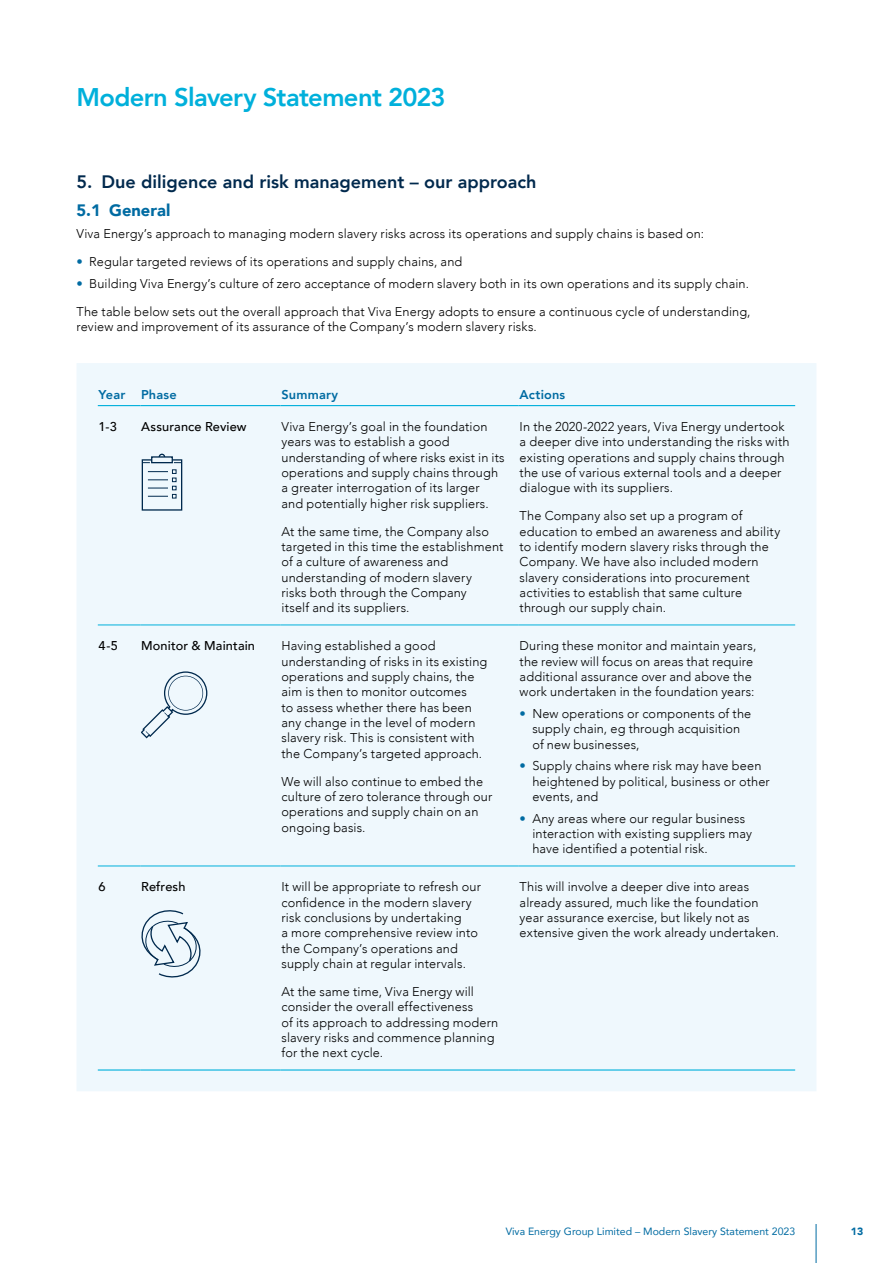
<style>
.page{position:relative;width:893px;height:1263px;background:#fff}
.page>*{position:absolute;margin:0;border:0;box-sizing:border-box;transform-origin:0 0}
.t1{font:800 25.5px "Avenir";letter-spacing:-.025em;color:#00b0db}
.t2{font:800 18px "Avenir";color:#00294d}
.t3{font:900 16.5px "Avenir";color:#006ba2}
.t4{font:300 12.75px/15.3px "Avenir";letter-spacing:.01em;color:#000}
.t5{font:500 12.75px "Avenir";letter-spacing:.01em;color:#000}
.t6{font:800 12.75px "Avenir";letter-spacing:.015em;color:#006ba2}
.t7{font:10.5px "Avenir";color:#006ba2}
.t8{font:900 10.5px "Avenir";color:#006ba2}
.s1{color:#006ba2}
</style>
<div class="page">
<div style="left:77px;top:363px;width:739px;height:728px;background:#eff8fd"></div>
<hr style="left:98px;top:625px;width:42px;height:1px;background:#00b0db">
<hr style="left:140px;top:625px;width:141px;height:1px;background:#00b0db">
<hr style="left:281px;top:625px;width:238px;height:1px;background:#00b0db">
<hr style="left:519px;top:625px;width:276px;height:1px;background:#00b0db">
<hr style="left:98px;top:405px;width:42px;height:1px;background:#00b0db">
<hr style="left:140px;top:405px;width:141px;height:1px;background:#00b0db">
<hr style="left:281px;top:405px;width:238px;height:1px;background:#00b0db">
<hr style="left:519px;top:405px;width:276px;height:1px;background:#00b0db">
<hr style="left:98px;top:1069px;width:42px;height:1px;background:#00b0db">
<hr style="left:140px;top:1069px;width:141px;height:1px;background:#00b0db">
<hr style="left:281px;top:1069px;width:238px;height:1px;background:#00b0db">
<hr style="left:519px;top:1069px;width:276px;height:1px;background:#00b0db">
<hr style="left:98px;top:866px;width:42px;height:1px;background:#00b0db">
<hr style="left:140px;top:866px;width:141px;height:1px;background:#00b0db">
<hr style="left:281px;top:866px;width:238px;height:1px;background:#00b0db">
<hr style="left:519px;top:866px;width:276px;height:1px;background:#00b0db">
<svg style="left:141px;top:453px;width:42px;height:58px"></svg>
<svg style="left:141px;top:671px;width:66px;height:67px"></svg>
<svg style="left:141px;top:910px;width:60px;height:67px"></svg>
<hr style="left:816px;top:1224px;width:1px;height:39px;background:#006ba2">
<h1 class="t1" style="left:77px;top:78px;width:371px">Modern Slavery Statement 2023</h1>
<h2 class="t2" style="left:77px;top:168px;width:462px">5. Due diligence and risk management – our approach</h2>
<p class="t3" style="left:77px;top:197px;width:95px">5.1 General</p>
<p class="t4" style="left:77px;top:226px;width:629px">Viva Energy’s approach to managing modern slavery risks across its operations and supply chains is based on:</p>
<p class="t4" style="left:77px;top:254px;width:387px"><span class="s1">•</span> Regular targeted reviews of its operations and supply chains, and</p>
<p class="t4" style="left:77px;top:269px;width:676px;line-height:28px"><span class="s1">•</span> Building Viva Energy’s culture of zero acceptance of modern slavery both in its own operations and its supply chain.<br>The table below sets out the overall approach that Viva Energy adopts to ensure a continuous cycle of understanding,</p>
<p class="t4" style="left:77px;top:319px;width:462px">review and improvement of its assurance of the Company’s modern slavery risks.</p>
<p class="t6" style="left:99px;top:385px;width:80px">Year Phase</p>
<p class="t6" style="left:281px;top:385px;width:58px">Summary</p>
<p class="t6" style="left:520px;top:385px;width:47px">Actions</p>
<p class="t5" style="left:99px;top:416px;width:20px">1-3</p>
<p class="t5" style="left:141px;top:416px;width:107px">Assurance Review</p>
<p class="t4" style="left:281px;top:419px;width:225px">Viva Energy’s goal in the foundation years was to establish a good understanding of where risks exist in its operations and supply chains through a greater interrogation of its larger<br>and potentially higher risk suppliers.</p>
<p class="t4" style="left:281px;top:524px;width:223px">At the same time, the Company also targeted in this time the establishment of a culture of awareness and understanding of modern slavery<br>risks both through the Company<br>itself and its suppliers.</p>
<p class="t4" style="left:520px;top:419px;width:271px">In the 2020-2022 years, Viva Energy undertook a deeper dive into understanding the risks with existing operations and supply chains through the use of various external tools and a deeper dialogue with its suppliers.</p>
<p class="t4" style="left:520px;top:508px;width:262px">The Company also set up a program of education to embed an awareness and ability to identify modern slavery risks through the Company. We have also included modern slavery considerations into procurement activities to establish that same culture through our supply chain.</p>
<p class="t5" style="left:99px;top:635px;width:21px">4-5</p>
<p class="t5" style="left:141px;top:635px;width:115px">Monitor &amp; Maintain</p>
<p class="t4" style="left:281px;top:638px;width:207px">Having established a good understanding of risks in its existing operations and supply chains, the aim is then to monitor outcomes<br>to assess whether there has been any change in the level of modern slavery risk. This is consistent with the Company’s targeted approach.</p>
<p class="t4" style="left:281px;top:774px;width:212px">We will also continue to embed the culture of zero tolerance through our operations and supply chain on an ongoing basis.</p>
<p class="t5" style="left:99px;top:876px;width:9px">6</p>
<p class="t5" style="left:141px;top:876px;width:46px">Refresh</p>
<p class="t4" style="left:281px;top:879px;width:201px">It will be appropriate to refresh our confidence in the modern slavery risk conclusions by undertaking<br>a more comprehensive review into the Company’s operations and supply chain at regular intervals.</p>
<p class="t4" style="left:281px;top:984px;width:218px">At the same time, Viva Energy will consider the overall effectiveness<br>of its approach to addressing modern slavery risks and commence planning for the next cycle.</p>
<p class="t4" style="left:520px;top:638px;width:238px">During these monitor and maintain years, the review will focus on areas that require additional assurance over and above the work undertaken in the foundation years:</p>
<p class="t4" style="left:532px;top:706px;width:220px;text-indent:-13px"><span class="s1">•</span> New operations or components of the supply chain, eg through acquisition of new businesses,</p>
<p class="t4" style="left:532px;top:758px;width:239px;text-indent:-13px"><span class="s1">•</span> Supply chains where risk may have been heightened by political, business or other events, and</p>
<p class="t4" style="left:532px;top:810px;width:221px;text-indent:-13px"><span class="s1">•</span> Any areas where our regular business interaction with existing suppliers may have identified a potential risk.</p>
<p class="t4" style="left:520px;top:879px;width:261px">This will involve a deeper dive into areas already assured, much like the foundation year assurance exercise, but likely not as extensive given the work already undertaken.</p>
<p class="t7" style="left:506px;top:1222px;width:291px">Viva Energy Group Limited – Modern Slavery Statement 2023</p>
<p class="t8" style="left:851px;top:1222px;width:14px">13</p>
</div>
